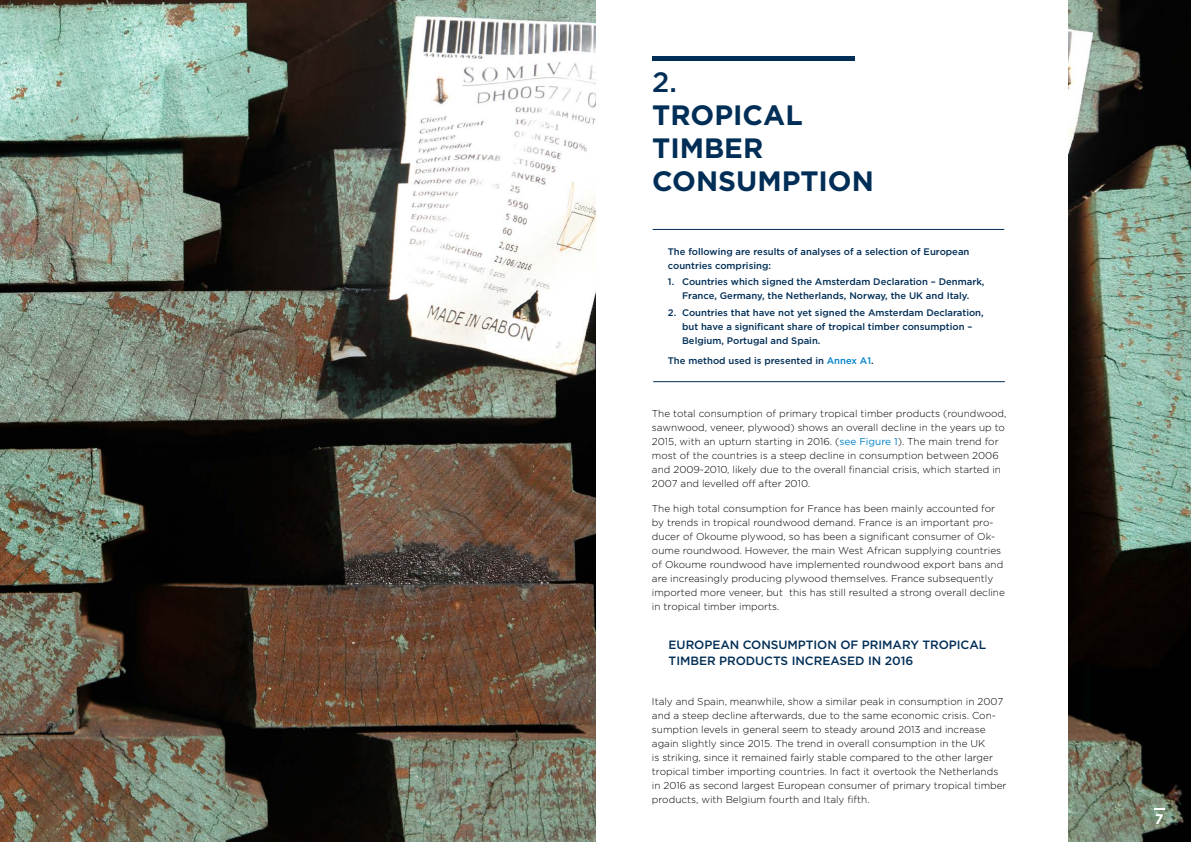
<style>
.page{position:relative;width:1191px;height:842px;background:#fff}
.page>*{position:absolute;margin:0;border:0;box-sizing:border-box;transform-origin:0 0}
.t1{font:700 28px/33px "Gotham";color:#002e56}
.t2{font:500 28px "Gotham";color:#002e56}
.t3{font:700 14px "Gotham";color:#fff}
.t4{font:500 12px "Gotham";letter-spacing:-.005em;color:#002e56}
.t5{font:300 10px/14px "Gotham";color:#000}
.t6{font:500 9.5px/14px "Gotham";color:#002e56}
.s1{color:#0083ca}
.s2{font-weight:400;color:#0083ca}
</style>
<div class="page">
<img style="left:0;top:0;width:595px;height:842px">
<img style="left:1068px;top:0;width:123px;height:842px">
<hr style="left:652px;top:57px;width:202px;height:4px;background:#002e56">
<svg style="left:1154px;top:808px;width:10px;height:2px"></svg>
<hr style="left:652px;top:229px;width:352px;height:1px;background:#002e56">
<hr style="left:653px;top:381px;width:352px;height:1px;background:#002e56">
<h1 class="t2" style="left:652px;top:64px;width:26px">2.</h1>
<h1 class="t1" style="left:652px;top:98px;width:223px">TROPICAL<br>TIMBER<br>CONSUMPTION</h1>
<p class="t6" style="left:668px;top:244px;width:303px">The following are results of analyses of a selection of European countries comprising:</p>
<p class="t6" style="left:668px;top:275px;width:318px;text-align:center">1. Countries which signed the Amsterdam Declaration – Denmark,<br>France, Germany, the Netherlands, Norway, the UK and Italy.</p>
<p class="t6" style="left:682px;top:306px;width:303px;text-indent:-14px">2. Countries that have not yet signed the Amsterdam Declaration, but have a significant share of tropical timber consumption –<br>Belgium, Portugal and Spain.</p>
<p class="t6" style="left:668px;top:353px;width:207px">The method used is presented in <span class="s1">Annex A1</span>.</p>
<p class="t5" style="left:652px;top:406px;width:356px">The total consumption of primary tropical timber products (roundwood, sawnwood, veneer, plywood) shows an overall decline in the years up to 2015, with an upturn starting in 2016. (<span class="s2">see Figure 1</span>). The main trend for most of the countries is a steep decline in consumption between 2006 and 2009-2010, likely due to the overall financial crisis, which started in 2007 and levelled off after 2010.</p>
<p class="t5" style="left:652px;top:501px;width:354px">The high total consumption for France has been mainly accounted for by trends in tropical roundwood demand. France is an important pro&shy;ducer of Okoume plywood, so has been a significant consumer of Ok&shy;oume roundwood. However, the main West African supplying countries of Okoume roundwood have implemented roundwood export bans and are increasingly producing plywood themselves. France subsequently imported more veneer, but this has still resulted a strong overall decline in tropical timber imports.</p>
<p class="t4" style="left:668px;top:637px;width:53px">Eu ropean</p>
<p class="t4" style="left:742px;top:637px;width:29px">consum</p>
<p class="t4" style="left:798px;top:637px;width:89px">ption of prima</p>
<p class="t4" style="left:902px;top:637px;width:86px">ry tropi cal</p>
<p class="t4" style="left:668px;top:653px;width:9px">timbe</p>
<p class="t4" style="left:707px;top:653px;width:125px">r products increased</p>
<p class="t4" style="left:868px;top:653px;width:47px">in 2016</p>
<p class="t5" style="left:652px;top:694px;width:356px">Italy and Spain, meanwhile, show a similar peak in consumption in 2007 and a steep decline afterwards, due to the same economic crisis. Con&shy;sumption levels in general seem to steady around 2013 and increase again slightly since 2015. The trend in overall consumption in the UK<br>is striking, since it remained fairly stable compared to the other larger tropical timber importing countries. In fact it overtook the Netherlands in 2016 as second largest European consumer of primary tropical timber products, with Belgium fourth and Italy fifth.</p>
<h2 class="t3" style="left:1154px;top:810px;width:10px">7</h2>
</div>
